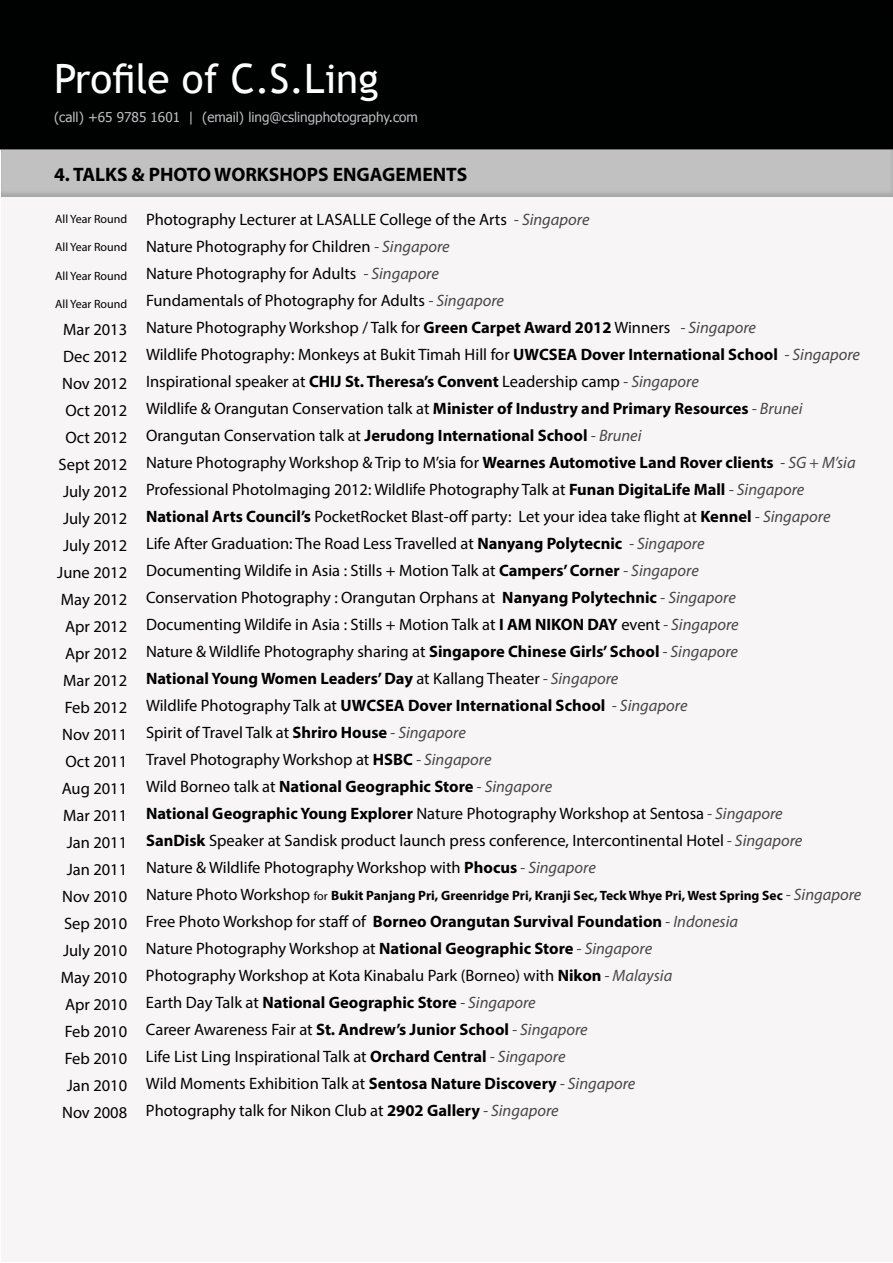
<style>
.page{position:relative;width:893px;height:1263px;background:#fff}
.page>*{position:absolute;margin:0;border:0;box-sizing:border-box;transform-origin:0 0}
.t1{font:40.5px "Trebuchet MS";color:#fff}
.t2{font:700 19.5px "Myriad Pro";color:#000}
.t3{font:16.5px/27px "Myriad Pro";color:#000}
.t4{font:700 13.5px "Myriad Pro";color:#000}
.t5{font:13.5px "Tahoma";color:#bcbec0}
.t6{font:12px "Myriad Pro";color:#000}
.s1{font-style:italic;color:#474646}
.s2{font-weight:700}
.s3{font-weight:400;font-size:16.5px}
.s4{font-weight:400;font-size:12px}
.s5{font-weight:400;font-style:italic;font-size:16.5px;color:#474646}
.s6{font-style:italic;color:#474747}
</style>
<div class="page">
<div style="left:1px;top:1px;width:891px;height:148px;background:#000101"></div>
<div style="left:0;top:0;width:893px;height:150px;border:2px solid #000"></div>
<div style="left:1px;top:150px;width:891px;height:1112px;background:#f7f5f5"></div>
<div style="left:0;top:150px;width:893px;height:48px;background:#000;opacity:.13"></div>
<h1 class="t1" style="left:54px;top:55px;width:326px">Profile of C.S.Ling</h1>
<p class="t5" style="left:54px;top:108px;width:365px">(call) +65 9785 1601 | (email) ling@cslingphotography.com</p>
<p class="t2" style="left:54px;top:162px;width:415px">4. TALKS &amp; PHOTO WORKSHOPS ENGAGEMENTS</p>
<p class="t6" style="left:55px;top:211px;width:73px">All Year Round</p>
<p class="t6" style="left:55px;top:240px;width:73px">All Year Round</p>
<p class="t6" style="left:55px;top:268px;width:73px">All Year Round</p>
<p class="t6" style="left:55px;top:297px;width:73px">All Year Round</p>
<p class="t3" style="left:57px;top:316px;width:71px;text-align:center">Mar 2013<br>Dec 2012<br>Nov 2012<br>Oct 2012<br>Oct 2012<br>Sept 2012<br>July 2012<br>July 2012<br>July 2012<br>June 2012<br>May 2012<br>Apr 2012<br>Apr 2012<br>Mar 2012<br>Feb 2012<br>Nov 2011<br>Oct 2011<br>Aug 2011<br>Mar 2011<br>Jan 2011<br>Jan 2011<br>Nov 2010<br>Sep 2010<br>July 2010<br>May 2010<br>Apr 2010<br>Feb 2010<br>Feb 2010<br>Jan 2010<br>Nov 2008</p>
<p class="t3" style="left:146px;top:205px;width:716px">Photography Lecturer at LASALLE College of the Arts <span class="s1">- Singapore<br></span>Nature Photography for Children <span class="s1">- Singapore<br></span>Nature Photography for Adults <span class="s1">- Singapore<br></span>Fundamentals of Photography for Adults <span class="s1">- Singapore<br></span>Nature Photography Workshop / Talk for <span class="s2">Green Carpet Award 2012</span> Winners <span class="s1">- Singapore<br></span>Wildlife Photography: Monkeys at Bukit Timah Hill for <span class="s2">UWCSEA Dover International School</span> <span class="s1">- Singapore </span>Inspirational speaker at <span class="s2">CHIJ St. Theresa’s Convent</span> Leadership camp <span class="s1">- Singapore<br></span>Wildlife &amp; Orangutan Conservation talk at <span class="s2">Minister of Industry and Primary Resources</span> <span class="s1">- Brunei </span>Orangutan Conservation talk at <span class="s2">Jerudong International School</span> <span class="s1">- Brunei<br></span>Nature Photography Workshop &amp; Trip to M’sia for <span class="s2">Wearnes Automotive Land Rover clients</span> <span class="s1">- SG + M’sia </span>Professional PhotoImaging 2012: Wildlife Photography Talk at <span class="s2">Funan DigitaLife Mall</span> <span class="s1">- Singapore </span><span class="s2">National Arts Council’s</span> PocketRocket Blast-off party: Let your idea take flight at <span class="s2">Kennel</span> <span class="s1">- Singapore<br></span>Life After Graduation: The Road Less Travelled at <span class="s2">Nanyang Polytecnic</span> <span class="s1">- Singapore<br></span>Documenting Wildife in Asia : Stills + Motion Talk at <span class="s2">Campers’ Corner</span> <span class="s1">- Singapore<br></span>Conservation Photography : Orangutan Orphans at <span class="s2">Nanyang Polytechnic</span> <span class="s1">- Singapore<br></span>Documenting Wildife in Asia : Stills + Motion Talk at <span class="s2">I AM NIKON DAY</span> event <span class="s1">- Singapore<br></span>Nature &amp; Wildlife Photography sharing at <span class="s2">Singapore Chinese Girls’ School</span> <span class="s1">- Singapore<br></span><span class="s2">National Young Women Leaders’ Day</span> at Kallang Theater <span class="s1">- Singapore<br></span>Wildlife Photography Talk at <span class="s2">UWCSEA Dover International School</span> <span class="s1">- Singapore<br></span>Spirit of Travel Talk at <span class="s2">Shriro House</span> <span class="s1">- Singapore<br></span>Travel Photography Workshop at <span class="s2">HSBC</span> <span class="s1">- Singapore<br></span>Wild Borneo talk at <span class="s2">National Geographic Store</span> <span class="s1">- Singapore<br></span><span class="s2">National Geographic Young Explorer</span> Nature Photography Workshop at Sentosa <span class="s1">- Singapore<br></span><span class="s2">SanDisk</span> Speaker at Sandisk product launch press conference, Intercontinental Hotel <span class="s1">- Singapore<br></span>Nature &amp; Wildlife Photography Workshop with <span class="s2">Phocus</span> <span class="s1">- Singapore</span></p>
<p class="t4" style="left:146px;top:886px;width:717px"><span class="s3">Nature Photo Workshop</span> <span class="s4">for</span> Bukit Panjang Pri, Greenridge Pri, Kranji Sec, Teck Whye Pri, West Spring Sec <span class="s5">- Singapore</span></p>
<p class="t3" style="left:146px;top:908px;width:594px">Free Photo Workshop for staff of <span class="s2">Borneo Orangutan Survival Foundation</span> <span class="s1">- Indonesia </span>Nature Photography Workshop at <span class="s2">National Geographic Store</span> <span class="s1">- Singapore </span>Photography Workshop at Kota Kinabalu Park (Borneo) with <span class="s2">Nikon</span> <span class="s6">- Malaysia<br></span>Earth Day Talk at <span class="s2">National Geographic Store</span> <span class="s1">- Singapore<br></span>Career Awareness Fair at <span class="s2">St. Andrew’s Junior School</span> <span class="s1">- Singapore<br></span>Life List Ling Inspirational Talk at <span class="s2">Orchard Central</span> <span class="s1">- Singapore<br></span>Wild Moments Exhibition Talk at <span class="s2">Sentosa Nature Discovery</span> <span class="s1">- Singapore<br></span>Photography talk for Nikon Club at <span class="s2">2902 Gallery</span> <span class="s1">- Singapore</span></p>
</div>
